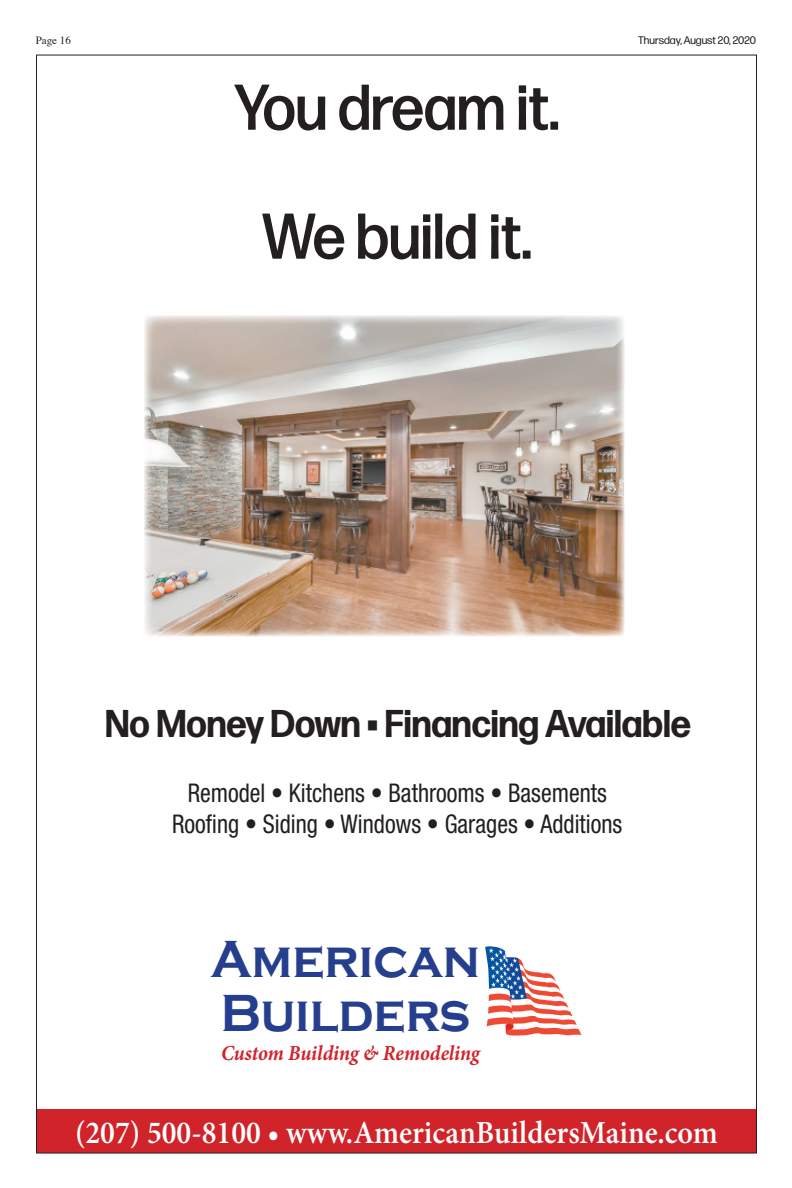
<style>
.page{position:relative;width:792px;height:1188px;background:#fff}
.page>*{position:absolute;margin:0;border:0;box-sizing:border-box;transform-origin:0 0}
.t1{font:500 64.5px/129px "Forma DJR Deck";color:#231f20;text-align:center;scale:.93 1}
.t2{font:700 53.7px/53.7px "Copperplate Gothic";color:#253f8e;scale:.93 1}
.t3{font:700 38.7px "Forma DJR Deck";color:#231f20;scale:.93 1}
.t4{font:600 32.2px "Minion Pro";color:#fff;scale:.93 1}
.t5{font:condensed 25.8px/31px "Helvetica Neue";color:#231f20;text-align:center;scale:.93 1}
.t6{font:italic 700 21.5px "Minion Pro";letter-spacing:-.005em;color:#d1232a;scale:.93 1}
.t7{font:11px "Forma DJR Deck";color:#231f20}
.t8{font:11px "Times";color:#231f20}
</style>
<div class="page">
<img style="left:485px;top:946px;width:97px;height:90px">
<div style="left:36px;top:1110px;width:720px;height:43px;background:#d1232a"></div>
<img style="left:144px;top:315px;width:480px;height:321px">
<p class="t8" style="left:36px;top:30px;width:37px">Page 16</p>
<p class="t7" style="left:638px;top:34px;width:119px">Thursday, August 20, 2020</p>
<p class="t1" style="left:235px;top:41px;width:351px">You dream it.<br>We build it.</p>
<p class="t3" style="left:105px;top:699px;width:632px">No Money Down • Financing Available</p>
<p class="t5" style="left:172px;top:777px;width:485px">Remodel • Kitchens • Bathrooms • Basements<br>Roofing • Siding • Windows • Garages • Additions</p>
<p class="t2" style="left:211px;top:933px;width:291px">American<br>Builders</p>
<p class="t6" style="left:221px;top:1038px;width:280px">Custom Building &amp; Remodeling</p>
<p class="t4" style="left:75px;top:1111px;width:693px">(207) 500-8100 • www.AmericanBuildersMaine.com</p>
</div>
